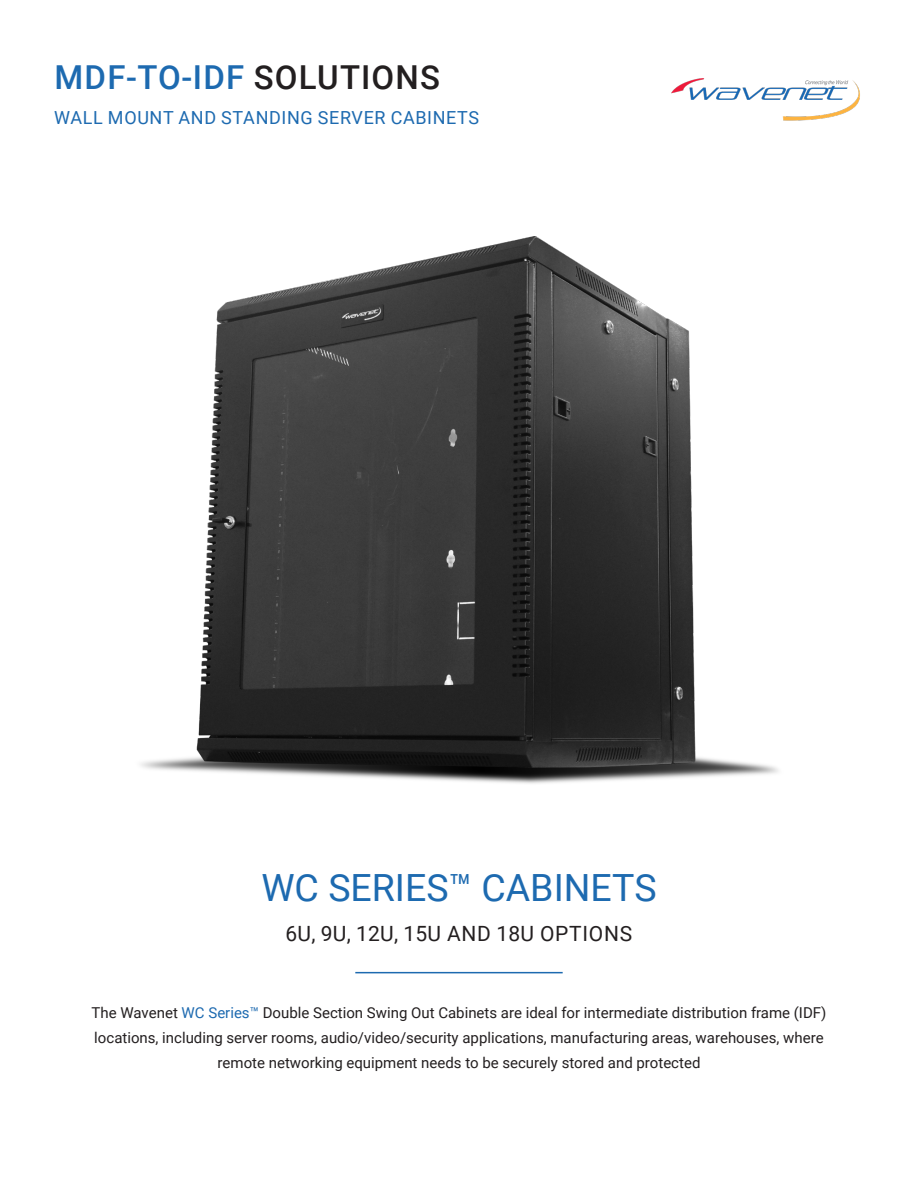
<style>
.page{position:relative;width:918px;height:1188px;background:#fff}
.page>*{position:absolute;margin:0;border:0;box-sizing:border-box;transform-origin:0 0}
.t1{font:37.5px "Roboto";color:#1d6ab0}
.t2{font:500 33px "Roboto";letter-spacing:.035em;color:#1d6ab0}
.t3{font:21px "Roboto";letter-spacing:.025em;color:#231f20}
.t4{font:18px "Roboto";letter-spacing:.035em;color:#1d6ab0}
.t5{font:15px/25.3px "Roboto";color:#231f20;text-align:center}
.s1{color:#231f20}
.s2{color:#1d6ab0}
</style>
<div class="page">
<img style="left:671px;top:78px;width:189px;height:43px">
<img style="left:141px;top:237px;width:638px;height:547px">
<hr style="left:355px;top:972px;width:208px;height:1px;background:#1d6ab0">
<p class="t2" style="left:55px;top:54px;width:387px">MDF-TO-IDF <span class="s1">SOLUTIONS</span></p>
<p class="t4" style="left:54px;top:105px;width:426px">WALL MOUNT AND STANDING SERVER CABINETS</p>
<p class="t1" style="left:261px;top:862px;width:397px">WC SERIES™ CABINETS</p>
<p class="t3" style="left:285px;top:919px;width:348px">6U, 9U, 12U, 15U AND 18U OPTIONS</p>
<p class="t5" style="left:92px;top:999px;width:736px">The Wavenet <span class="s2">WC Series™</span> Double Section Swing Out Cabinets are ideal for intermediate distribution frame (IDF) locations, including server rooms, audio/video/security applications, manufacturing areas, warehouses, where remote networking equipment needs to be securely stored and protected</p>
</div>
